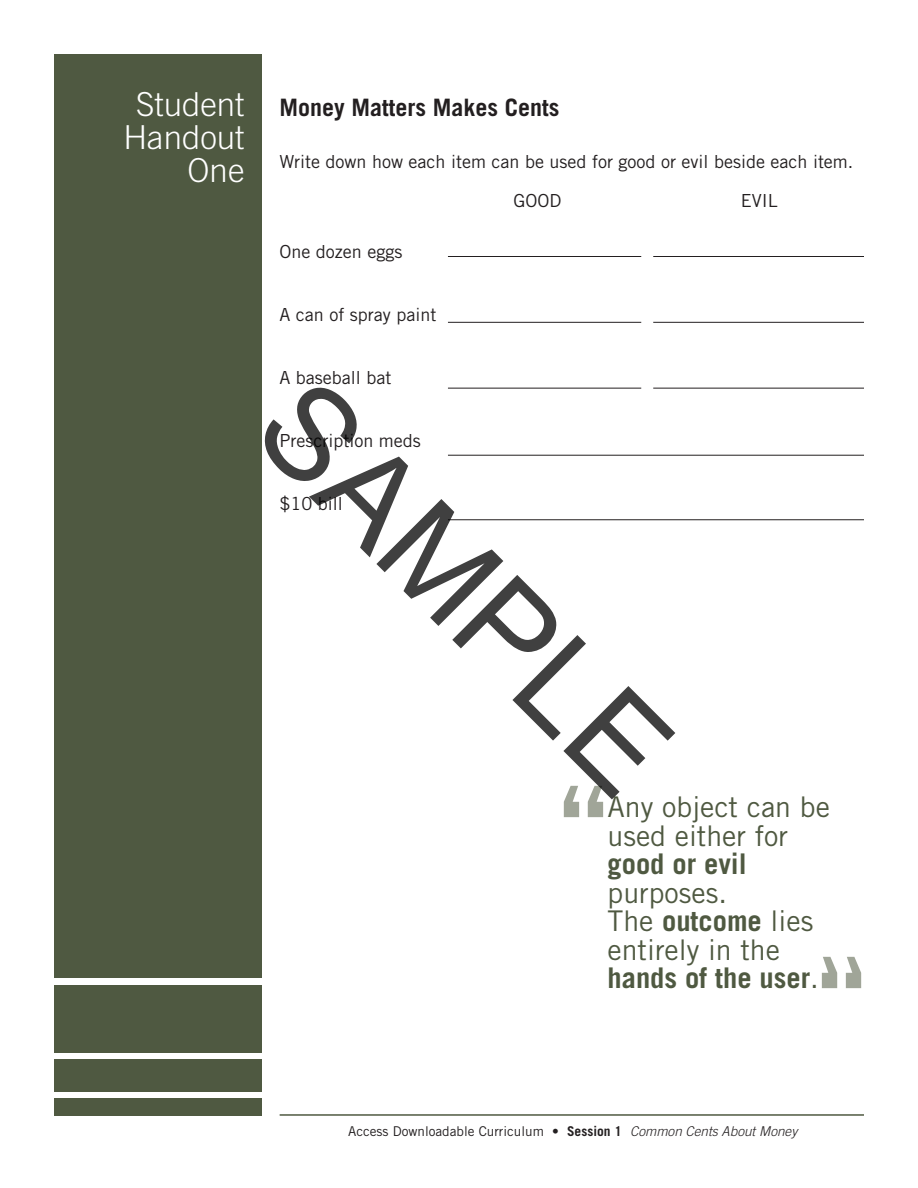
<style>
.page{position:relative;width:918px;height:1188px;background:#fff}
.page>*{position:absolute;margin:0;border:0;box-sizing:border-box;transform-origin:0 0}
.t1{font:128.4px "Arial";color:rgb(0 0 0/.75)}
.ask_say_headers{font:700 108px "Trade Gothic";color:#a0a598}
.t2{font:300 33px "Trade Gothic";color:#fff}
.body_copy{font:28.5px/28.5px "Trade Gothic";color:#4f5941}
.body_copy-2{font:700 28.5px "Trade Gothic";color:#4f5941}
.indented_body{font:700 24px "Trade Gothic";color:#231f20}
.body_copy-3{font:18px "Trade Gothic";color:#231f20}
.t3{font:13.5px "Trade Gothic";color:#231f20}
.s1{font-weight:700}
.s2{font-weight:300;font-style:italic}
</style>
<div class="page">
<hr style="left:280px;top:1114px;width:584px;height:2px;background:#4f5941">
<div style="left:54px;top:1098px;width:207px;height:17px;background:#4f5941"></div>
<div style="left:54px;top:54px;width:207px;height:924px;background:#4f5941"></div>
<div style="left:54px;top:985px;width:207px;height:67px;background:#4f5941"></div>
<div style="left:54px;top:1060px;width:207px;height:32px;background:#4f5941"></div>
<hr style="left:448px;top:256px;width:416px;height:1px;background:#231f20">
<hr style="left:448px;top:322px;width:416px;height:1px;background:#231f20">
<hr style="left:448px;top:388px;width:416px;height:1px;background:#231f20">
<hr style="left:448px;top:455px;width:416px;height:1px;background:#231f20">
<hr style="left:448px;top:519px;width:416px;height:1px;background:#231f20">
<div style="left:641px;top:229px;width:12px;height:196px;background:#fff"></div>
<p class="t2" style="left:136px;top:85px;width:110px">Student</p>
<p class="t2" style="left:123px;top:118px;width:123px">Handout</p>
<p class="t2" style="left:188px;top:151px;width:58px">One</p>
<p class="indented_body" style="left:279px;top:93px;width:282px">Money Matters Makes Cents</p>
<p class="body_copy-3" style="left:279px;top:151px;width:576px">Write down how each item can be used for good or evil beside each item.</p>
<p class="body_copy-3" style="left:513px;top:190px;width:50px">GOOD</p>
<p class="body_copy-3" style="left:741px;top:190px;width:39px">EVIL</p>
<p class="body_copy-3" style="left:279px;top:241px;width:124px">One dozen eggs</p>
<p class="body_copy-3" style="left:279px;top:304px;width:158px">A can of spray paint</p>
<p class="body_copy-3" style="left:279px;top:367px;width:113px">A baseball bat</p>
<h1 class="t1" style="left:340px;top:345px;width:522px;rotate:45deg">SAMPLE</h1>
<p class="body_copy-3" style="left:279px;top:430px;width:143px">Prescription meds</p>
<p class="body_copy-3" style="left:279px;top:493px;width:65px">$10 bill</p>
<p class="ask_say_headers" style="left:560px;top:760px;width:49px">“</p>
<p class="body_copy" style="left:608px;top:792px;width:224px">Any object can be used either for</p>
<p class="body_copy-2" style="left:608px;top:846px;width:141px">good or evil</p>
<p class="body_copy" style="left:608px;top:878px;width:121px">purposes.</p>
<p class="body_copy" style="left:608px;top:906px;width:207px">The <span class="s1">outcome</span> lies</p>
<p class="body_copy" style="left:608px;top:935px;width:213px">entirely in the <span class="s1">hands of the user</span>.</p>
<p class="t3" style="left:348px;top:1123px;width:451px">Access Downloadable Curriculum • <span class="s1">Session 1</span> <span class="s2">Common Cents About Money</span></p>
</div>
